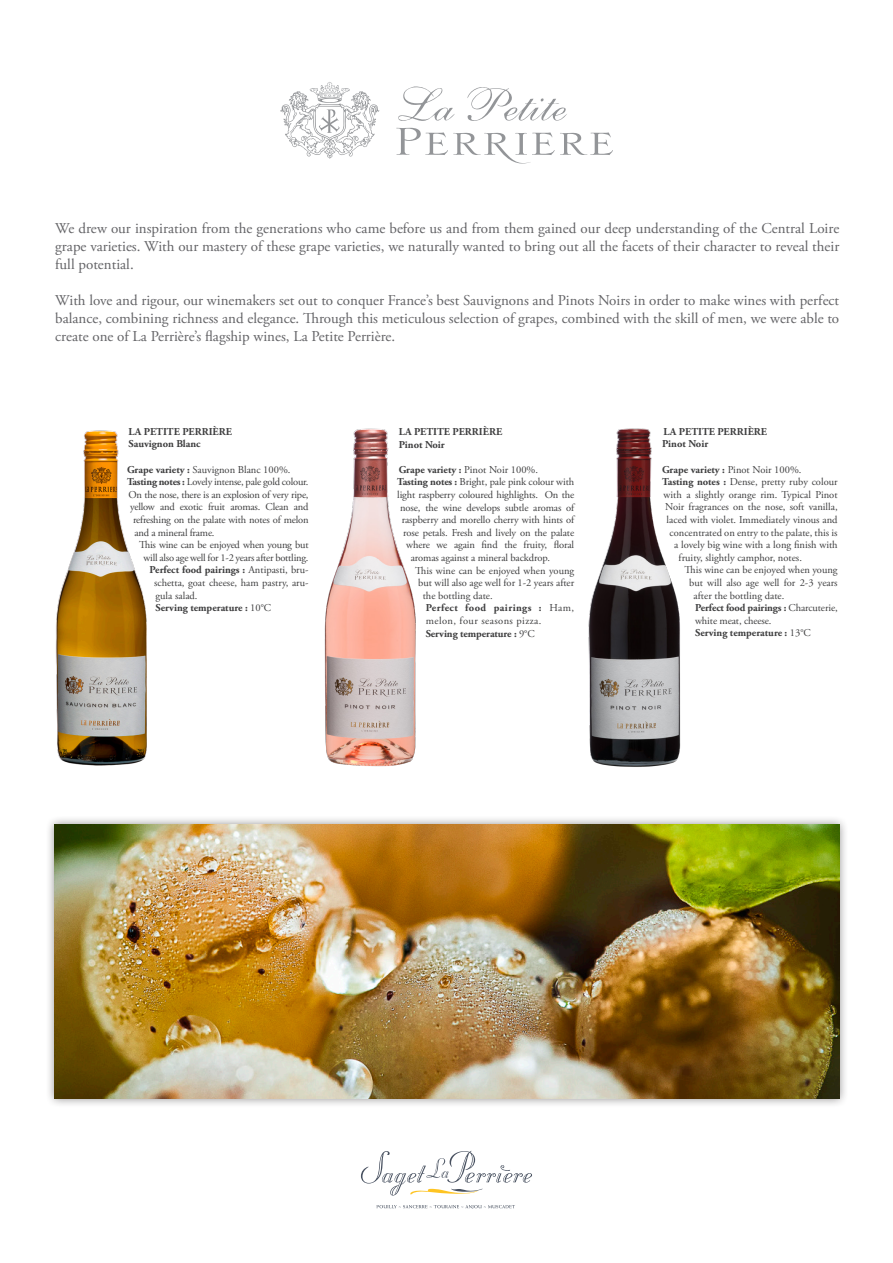
<style>
.page{position:relative;width:893px;height:1263px;background:#fff}
.page>*{position:absolute;margin:0;border:0;box-sizing:border-box;transform-origin:0 0}
.t1{font:15px/18px "Adobe Garamond Pro";color:#636366;text-align:justify}
.t2{font:10.5px "Adobe Garamond Pro";letter-spacing:-.01em;color:#3e3e3f}
.t3{font:700 10.5px/12.6px "Adobe Garamond Pro";color:#3e3e3f}
.t4{font:700 10.5px "Adobe Garamond Pro";letter-spacing:.04em;color:#3e3e3f}
.t5{font:10.5px "Adobe Garamond Pro";letter-spacing:.04em;color:#3e3e3f}
.s1{font-weight:700}
.s2{font-weight:400}
</style>
<div class="page">
<img style="left:55px;top:430px;width:92px;height:335px">
<img style="left:324px;top:428px;width:92px;height:339px">
<img style="left:588px;top:428px;width:93px;height:339px">
<svg style="left:361px;top:1151px;width:171px;height:44px"></svg>
<svg style="left:377px;top:1205px;width:138px;height:4px"></svg>
<svg style="left:280px;top:82px;width:99px;height:77px"></svg>
<svg style="left:396px;top:86px;width:217px;height:78px"></svg>
<div style="left:45px;top:816px;width:803px;height:292px;background:#231f20;opacity:.5"></div>
<img style="left:54px;top:825px;width:785px;height:274px">
<p class="t1" style="left:55px;top:220px;width:785px">We drew our inspiration from the generations who came before us and from them gained our deep understanding of the Central Loire grape varieties. With our mastery of these grape varieties, we naturally wanted to bring out all the facets of their character to reveal their full potential.</p>
<p class="t1" style="left:55px;top:292px;width:785px">With love and rigour, our winemakers set out to conquer France’s best Sauvignons and Pinots Noirs in order to make wines with perfect balance, combining richness and elegance. Through this meticulous selection of grapes, combined with the skill of men, we were able to create one of La Perrière’s flagship wines, La Petite Perrière.</p>
<p class="t3" style="left:129px;top:425px;width:105px">LA PETITE PERRIÈRE<br>Sauvignon Blanc</p>
<p class="t2" style="left:127px;top:463px;width:165px"><span class="s1">Grape variety :</span> Sauvignon Blanc 100%.</p>
<p class="t2" style="left:127px;top:476px;width:183px"><span class="s1">Tasting notes :</span> Lovely intense, pale gold colour.</p>
<p class="t2" style="left:129px;top:488px;width:182px">On the nose, there is an explosion of very ripe,</p>
<p class="t2" style="left:130px;top:501px;width:180px">yellow and exotic fruit aromas. Clean and</p>
<p class="t2" style="left:133px;top:513px;width:177px">refreshing on the palate with notes of melon</p>
<p class="t2" style="left:135px;top:526px;width:81px">and a mineral frame.</p>
<p class="t2" style="left:139px;top:539px;width:171px">This wine can be enjoyed when young but</p>
<p class="t2" style="left:144px;top:551px;width:166px">will also age well for 1-2 years after bottling.</p>
<p class="t3" style="left:150px;top:564px;width:161px">Perfect food pairings : <span class="s2">Antipasti, bru-</span></p>
<p class="t2" style="left:154px;top:576px;width:156px">schetta, goat cheese, ham pastry, aru-</p>
<p class="t2" style="left:156px;top:589px;width:43px">gula salad.</p>
<p class="t3" style="left:156px;top:602px;width:117px">Serving temperature : <span class="s2">10°C</span></p>
<p class="t3" style="left:399px;top:426px;width:105px">LA PETITE PERRIÈRE<br>Pinot Noir</p>
<p class="t2" style="left:399px;top:463px;width:141px"><span class="s1">Grape variety :</span> Pinot Noir 100%.</p>
<p class="t2" style="left:397px;top:476px;width:179px"><span class="s1">Tasting notes :</span> Bright, pale pink colour with</p>
<p class="t2" style="left:397px;top:488px;width:179px">light raspberry coloured highlights. On the</p>
<p class="t2" style="left:400px;top:501px;width:175px">nose, the wine develops subtle aromas of</p>
<p class="t2" style="left:402px;top:514px;width:174px">raspberry and morello cherry with hints of</p>
<p class="t2" style="left:403px;top:526px;width:172px">rose petals. Fresh and lively on the palate</p>
<p class="t2" style="left:406px;top:539px;width:169px">where we again find the fruity, floral</p>
<p class="t2" style="left:411px;top:551px;width:141px">aromas against a mineral backdrop.</p>
<p class="t2" style="left:415px;top:564px;width:161px">This wine can be enjoyed when young</p>
<p class="t2" style="left:418px;top:577px;width:157px">but will also age well for 1-2 years after</p>
<p class="t2" style="left:423px;top:589px;width:71px">the bottling date.</p>
<p class="t4" style="left:426px;top:602px;width:150px">Perfect food pairings : <span class="s2">Ham,</span></p>
<p class="t5" style="left:426px;top:614px;width:117px">melon, four seasons pizza.</p>
<p class="t3" style="left:426px;top:627px;width:110px">Serving temperature : <span class="s2">9°C</span></p>
<p class="t3" style="left:662px;top:425px;width:106px">LA PETITE PERRIÈRE<br>Pinot Noir</p>
<p class="t2" style="left:662px;top:463px;width:141px"><span class="s1">Grape variety :</span> Pinot Noir 100%.</p>
<p class="t2" style="left:662px;top:476px;width:177px"><span class="s1">Tasting notes :</span> Dense, pretty ruby colour</p>
<p class="t2" style="left:664px;top:488px;width:175px">with a slightly orange rim. Typical Pinot</p>
<p class="t2" style="left:665px;top:501px;width:174px">Noir fragrances on the nose, soft vanilla,</p>
<p class="t2" style="left:667px;top:513px;width:173px">laced with violet. Immediately vinous and</p>
<p class="t2" style="left:670px;top:526px;width:169px">concentrated on entry to the palate, this is</p>
<p class="t2" style="left:674px;top:539px;width:165px">a lovely big wine with a long finish with</p>
<p class="t2" style="left:679px;top:551px;width:125px">fruity, slightly camphor, notes.</p>
<p class="t2" style="left:685px;top:564px;width:154px">This wine can be enjoyed when young</p>
<p class="t2" style="left:689px;top:576px;width:150px">but will also age well for 2-3 years</p>
<p class="t2" style="left:694px;top:589px;width:92px">after the bottling date.</p>
<p class="t3" style="left:695px;top:602px;width:144px">Perfect food pairings : <span class="s2">Charcuterie,</span></p>
<p class="t2" style="left:695px;top:614px;width:78px">white meat, cheese.</p>
<p class="t3" style="left:695px;top:627px;width:117px">Serving temperature : <span class="s2">13°C</span></p>
</div>
